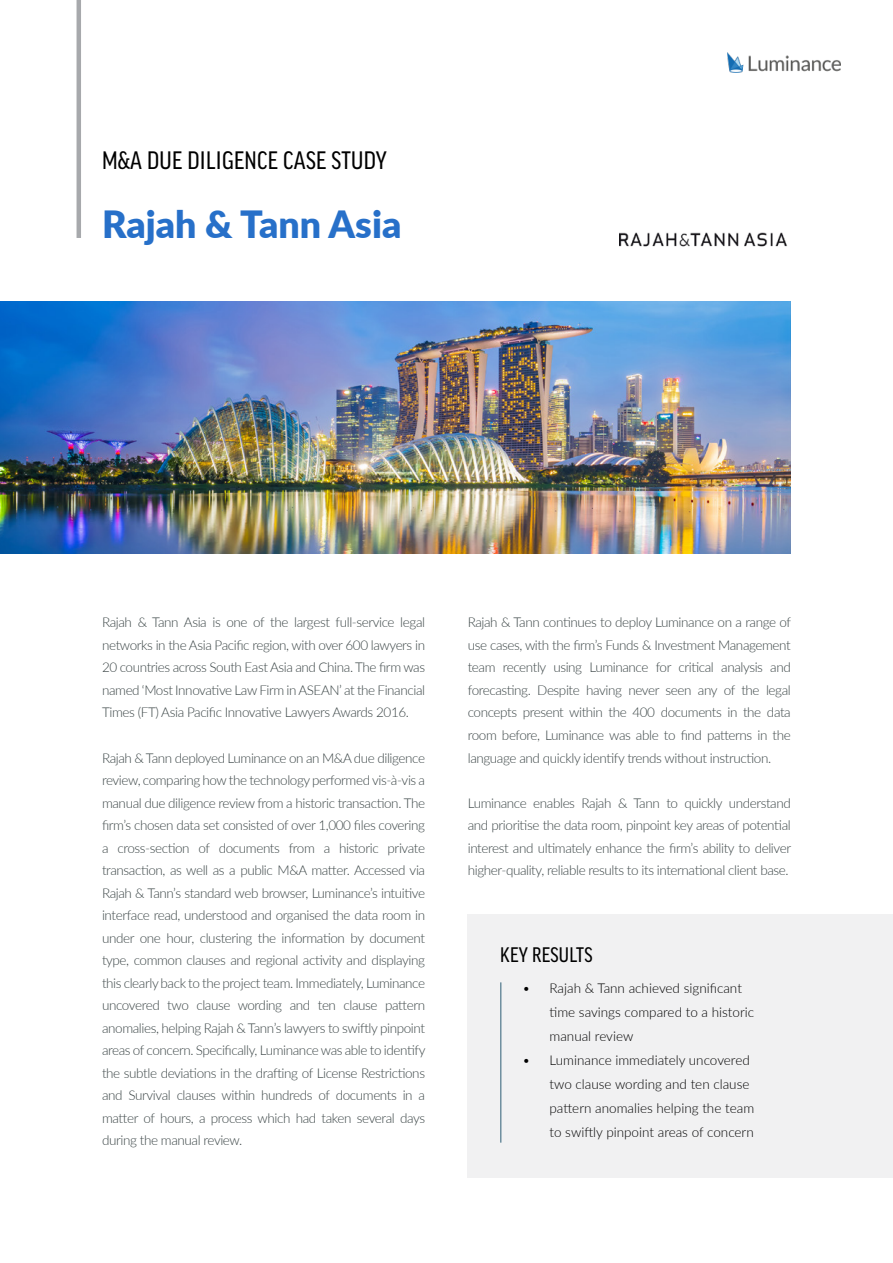
<style>
.page{position:relative;width:893px;height:1263px;background:#fff}
.page>*{position:absolute;margin:0;border:0;box-sizing:border-box;transform-origin:0 0}
.t1{font:900 37.5px "Lato";color:#2770c9}
.t2{font:condensed 27px "Good Headline Pro";letter-spacing:.01em;color:#000}
.t3{font:condensed 22.5px "Good Headline Pro";letter-spacing:.01em;color:#000}
.t4{font:300 13.5px/22.5px "Lato";letter-spacing:-.03em;color:#3a4445;text-align:justify}
.t5{font:300 13.5px/24px "Lato";color:#000}
</style>
<div class="page">
<img style="left:727px;top:52px;width:113px;height:21px">
<img style="left:620px;top:232px;width:167px;height:15px">
<img style="left:0;top:301px;width:791px;height:252px">
<hr style="left:77px;top:0;width:4px;height:238px;background:#a7a9ac">
<div style="left:468px;top:914px;width:425px;height:264px;background:#f1f1f2"></div>
<hr style="left:500px;top:982px;width:1px;height:161px;background:#6e8f9f">
<p class="t2" style="left:102px;top:146px;width:286px">M&amp;A DUE DILIGENCE CASE STUDY</p>
<p class="t1" style="left:102px;top:196px;width:301px">Rajah &amp; Tann Asia</p>
<p class="t4" style="left:102px;top:611px;width:325px">Rajah &amp; Tann Asia is one of the largest full-service legal networks in the Asia Pacific region, with over 600 lawyers in 20 countries across South East Asia and China. The firm was named ‘Most Innovative Law Firm in ASEAN’ at the Financial Times (FT) Asia Pacific Innovative Lawyers Awards 2016.</p>
<p class="t4" style="left:102px;top:746px;width:325px">Rajah &amp; Tann deployed Luminance on an M&amp;A due diligence review, comparing how the technology performed vis-à-vis a manual due diligence review from a historic transaction. The firm’s chosen data set consisted of over 1,000 files covering a cross-section of documents from a historic private transaction, as well as a public M&amp;A matter. Accessed via Rajah &amp; Tann’s standard web browser, Luminance’s intuitive interface read, understood and organised the data room in under one hour, clustering the information by document type, common clauses and regional activity and displaying this clearly back to the project team. Immediately, Luminance uncovered two clause wording and ten clause pattern anomalies, helping Rajah &amp; Tann’s lawyers to swiftly pinpoint areas of concern. Specifically, Luminance was able to identify the subtle deviations in the drafting of License Restrictions and Survival clauses within hundreds of documents in a matter of hours, a process which had taken several days during the manual review.</p>
<p class="t4" style="left:468px;top:611px;width:325px">Rajah &amp; Tann continues to deploy Luminance on a range of use cases, with the firm’s Funds &amp; Investment Management team recently using Luminance for critical analysis and forecasting. Despite having never seen any of the legal concepts present within the 400 documents in the data room before, Luminance was able to find patterns in the language and quickly identify trends without instruction.</p>
<p class="t4" style="left:468px;top:791px;width:325px">Luminance enables Rajah &amp; Tann to quickly understand and prioritise the data room, pinpoint key areas of potential interest and ultimately enhance the firm’s ability to deliver higher-quality, reliable results to its international client base.</p>
<p class="t3" style="left:500px;top:943px;width:94px">KEY RESULTS</p>
<p class="t5" style="left:549px;top:976px;width:206px;text-indent:-27px">• Rajah &amp; Tann achieved significant time savings compared to a historic manual review</p>
<p class="t5" style="left:549px;top:1048px;width:206px;text-indent:-27px">• Luminance immediately uncovered two clause wording and ten clause pattern anomalies helping the team to swiftly pinpoint areas of concern</p>
</div>
